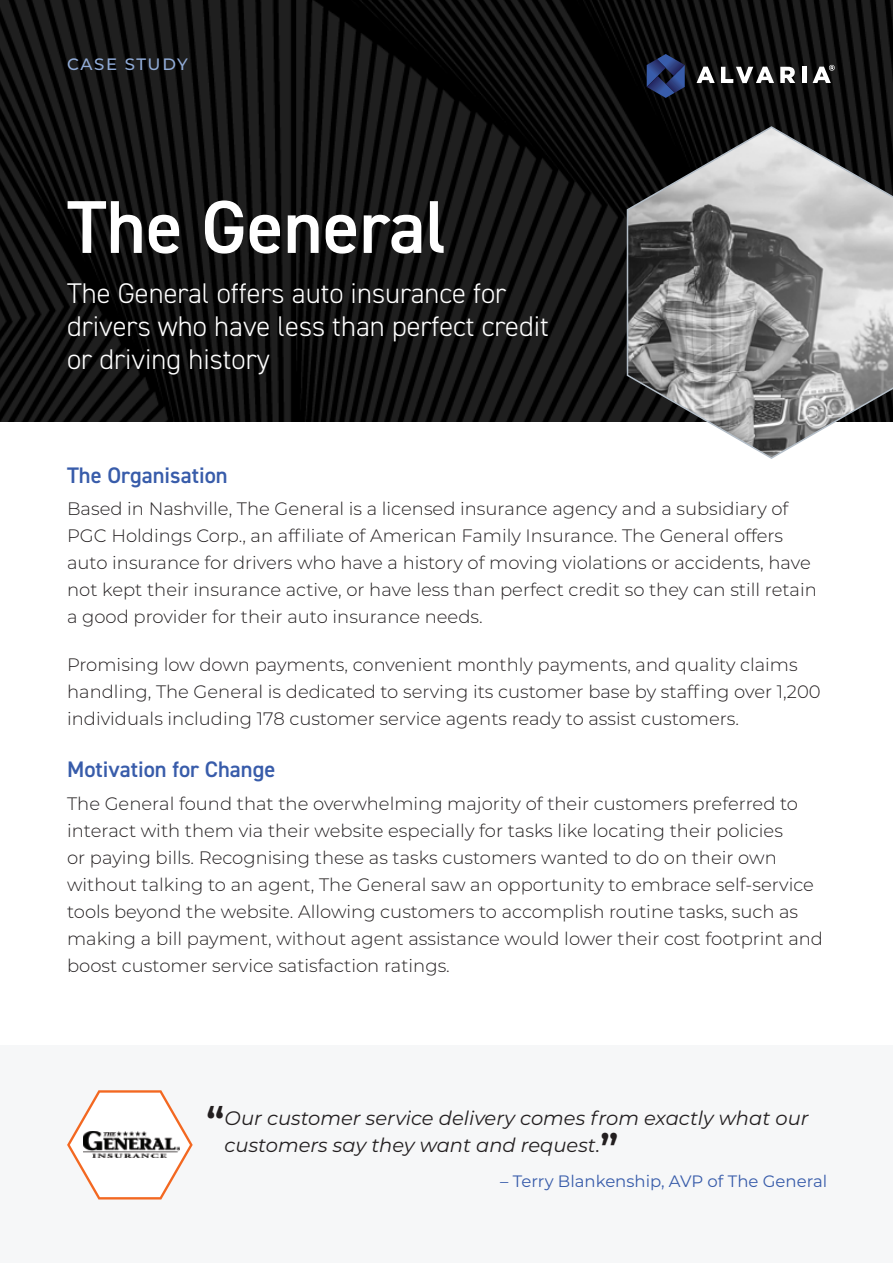
<style>
.page{position:relative;width:893px;height:1263px;background:#fff}
.page>*{position:absolute;margin:0;border:0;box-sizing:border-box;transform-origin:0 0}
.Title_Line_cover{font:600 75px "DIN2014";color:#fff}
.Cover_Subheadline_wh{font:300 28.5px/33px "DIN2014";color:#fff}
.Subhead_Blue{font:600 22.5px "DIN2014";color:#385caa}
.Quotes_white{font:italic 19.5px/27px "Montserrat";color:#231f20}
.Body_light_cover{font:300 18px/27px "Montserrat";color:#231f20}
.Quotee_line_blue{font:16.5px "Montserrat";color:#385caa}
.Asset_Descriptor_cov{font:500 16.5px "Montserrat";letter-spacing:.09em;color:#91acd8}
.s1{font-weight:600;font-style:normal;font-size:40.5px}
</style>
<div class="page">
<img style="left:0;top:0;width:893px;height:422px">
<div style="left:0;top:1046px;width:893px;height:217px;background:#f6f7f8"></div>
<svg style="left:696px;top:67px;width:19px;height:16px"></svg>
<svg style="left:721px;top:67px;width:53px;height:16px"></svg>
<svg style="left:780px;top:67px;width:15px;height:16px"></svg>
<hr style="left:802px;top:67px;width:4px;height:16px;background:#fff">
<svg style="left:647px;top:54px;width:38px;height:44px;background:#243362"></svg>
<svg style="left:813px;top:65px;width:22px;height:18px"></svg>
<svg style="left:625px;top:125px;width:268px;height:334px;background:#8e8f8f"></svg>
<svg style="left:67px;top:1090px;width:126px;height:109px"></svg>
<img style="left:83px;top:1131px;width:97px;height:27px">
<p class="Asset_Descriptor_cov" style="left:67px;top:53px;width:122px">CASE STUDY</p>
<p class="Title_Line_cover" style="left:67px;top:177px;width:381px">The General</p>
<p class="Cover_Subheadline_wh" style="left:67px;top:277px;width:483px">The General offers auto insurance for drivers who have less than perfect credit or driving history</p>
<p class="Subhead_Blue" style="left:67px;top:460px;width:162px">The Organisation</p>
<p class="Body_light_cover" style="left:67px;top:495px;width:751px">Based in Nashville, The General is a licensed insurance agency and a subsidiary of PGC Holdings Corp., an affiliate of American Family Insurance. The General offers auto insurance for drivers who have a history of moving violations or accidents, have not kept their insurance active, or have less than perfect credit so they can still retain a good provider for their auto insurance needs.</p>
<p class="Body_light_cover" style="left:67px;top:650px;width:755px">Promising low down payments, convenient monthly payments, and quality claims handling, The General is dedicated to serving its customer base by staffing over 1,200 individuals including 178 customer service agents ready to assist customers.</p>
<p class="Subhead_Blue" style="left:67px;top:754px;width:210px">Motivation for Change</p>
<p class="Body_light_cover" style="left:67px;top:789px;width:757px">The General found that the overwhelming majority of their customers preferred to interact with them via their website especially for tasks like locating their policies<br>or paying bills. Recognising these as tasks customers wanted to do on their own without talking to an agent, The General saw an opportunity to embrace self-service tools beyond the website. Allowing customers to accomplish routine tasks, such as making a bill payment, without agent assistance would lower their cost footprint and boost customer service satisfaction ratings.</p>
<p class="Quotes_white" style="left:225px;top:1104px;width:585px;text-indent:-18px"><span class="s1">“</span>Our customer service delivery comes from exactly what our customers say they want and request.<span class="s1">”</span></p>
<p class="Quotee_line_blue" style="left:500px;top:1170px;width:329px">– Terry Blankenship, AVP of The General</p>
</div>
